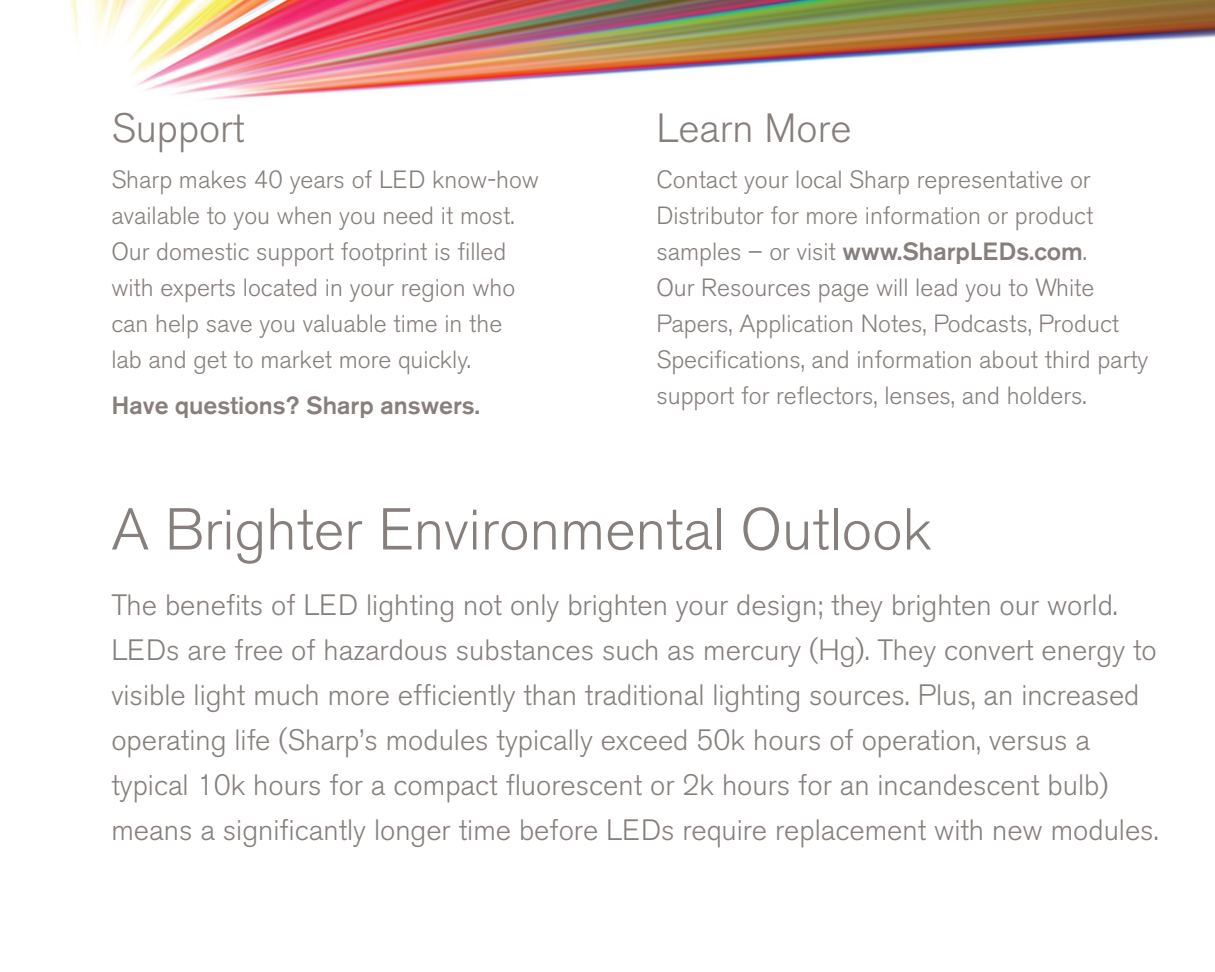
<style>
.page{position:relative;width:1215px;height:972px;background:#fff}
.page>*{position:absolute;margin:0;border:0;box-sizing:border-box;transform-origin:0 0}
.t1{font:300 58.5px "Akzidenz Grotesk BE";color:#867f7c}
.t2{font:300 40.5px "Akzidenz Grotesk BE";color:#867f7c}
.t3{font:300 29.25px/45px "Akzidenz Grotesk BE";color:#867f7c}
.t4{font:300 24.75px/36px "Akzidenz Grotesk BE";color:#867f7c}
.t5{font:500 24.75px "Akzidenz Grotesk BE";color:#867f7c}
.s1{font-weight:500}
</style>
<div class="page">
<img style="left:70px;top:0;width:1145px;height:100px">
<h2 class="t2" style="left:111px;top:105px;width:135px">Support</h2>
<p class="t4" style="left:111px;top:162px;width:429px">Sharp makes 40 years of LED know-how available to you when you need it most.<br>Our domestic support footprint is filled with experts located in your region who can help save you valuable time in the<br>lab and get to market more quickly.</p>
<p class="t5" style="left:111px;top:390px;width:370px">Have questions? Sharp answers.</p>
<h2 class="t2" style="left:656px;top:105px;width:197px">Learn More</h2>
<p class="t4" style="left:656px;top:162px;width:494px">Contact your local Sharp representative or Distributor for more information or product samples – or visit <span class="s1">www.SharpLEDs.com</span>.<br>Our Resources page will lead you to White Papers, Application Notes, Podcasts, Product Specifications, and information about third party support for reflectors, lenses, and holders.</p>
<h1 class="t1" style="left:111px;top:496px;width:822px">A Brighter Environmental Outlook</h1>
<p class="t3" style="left:111px;top:583px;width:1049px">The benefits of LED lighting not only brighten your design; they brighten our world.<br>LEDs are free of hazardous substances such as mercury (Hg). They convert energy to visible light much more efficiently than traditional lighting sources. Plus, an increased operating life (Sharp’s modules typically exceed 50k hours of operation, versus a typical 10k hours for a compact fluorescent or 2k hours for an incandescent bulb) means a significantly longer time before LEDs require replacement with new modules.</p>
</div>
